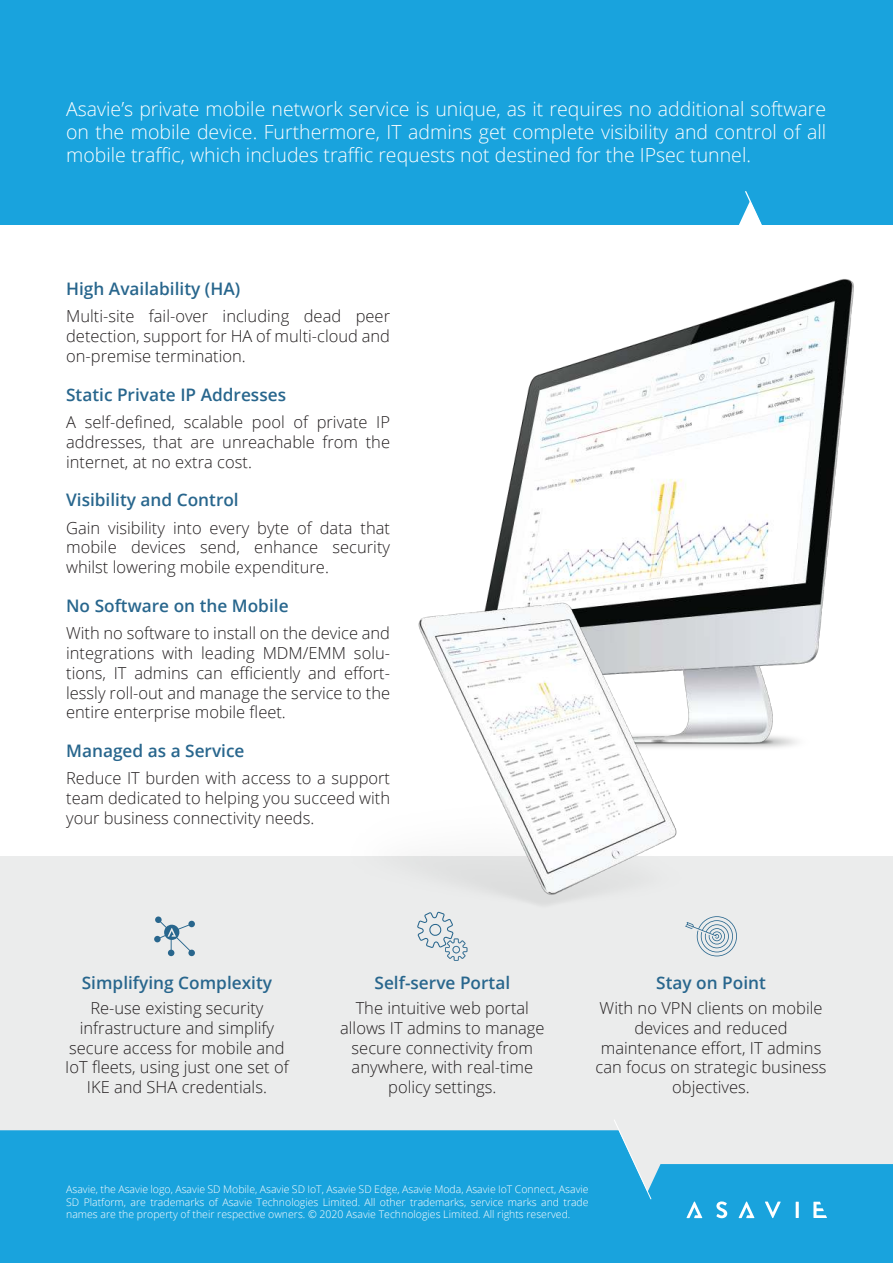
<style>
.page{position:relative;width:893px;height:1263px;background:#fff}
.page>*{position:absolute;margin:0;border:0;box-sizing:border-box;transform-origin:0 0}
.t1{font:300 19.5px/23.4px "Open Sans";color:#fff;text-align:justify}
.t2{font:600 17.25px "Open Sans";color:#28668d}
.t3{font:300 16.5px/19.8px "Open Sans";color:#231f20;text-align:justify}
.t4{font:300 10.5px/12.6px "Open Sans";color:#fff;text-align:justify}
</style>
<div class="page">
<div style="left:0;top:0;width:893px;height:225px;background:#19a3dd"></div>
<svg style="left:744px;top:190px;width:75px;height:35px;background:#30ace0"></svg>
<div style="left:0;top:856px;width:893px;height:354px;background:#ebecec"></div>
<svg style="left:417px;top:934px;width:50px;height:27px"></svg>
<svg style="left:696px;top:926px;width:41px;height:30px"></svg>
<svg style="left:0;top:1130px;width:893px;height:133px;background:#28a8de"></svg>
<svg style="left:613px;top:1120px;width:39px;height:80px"></svg>
<img style="left:491px;top:279px;width:363px;height:469px">
<img style="left:417px;top:579px;width:317px;height:355px">
<svg style="left:154px;top:916px;width:41px;height:40px"></svg>
<svg style="left:739px;top:1201px;width:15px;height:17px"></svg>
<svg style="left:686px;top:1201px;width:16px;height:17px"></svg>
<svg style="left:716px;top:1201px;width:11px;height:17px"></svg>
<hr style="left:796px;top:1202px;width:3px;height:16px;background:#fff">
<svg style="left:813px;top:1202px;width:14px;height:16px"></svg>
<svg style="left:765px;top:1201px;width:16px;height:17px"></svg>
<p class="t1" style="left:66px;top:99px;width:762px">Asavie’s private mobile network service is unique, as it requires no additional software on the mobile device. Furthermore, IT admins get complete visibility and control of all mobile traffic, which includes traffic requests not destined for the IPsec tunnel.</p>
<p class="t2" style="left:66px;top:282px;width:176px">High Availability (HA)</p>
<p class="t3" style="left:66px;top:308px;width:325px">Multi-site fail-over including dead peer detection, support for HA of multi-cloud and on-premise termination.</p>
<p class="t2" style="left:66px;top:387px;width:221px">Static Private IP Addresses</p>
<p class="t3" style="left:66px;top:414px;width:325px">A self-defined, scalable pool of private IP addresses, that are unreachable from the internet, at no extra cost.</p>
<p class="t2" style="left:66px;top:493px;width:174px">Visibility and Control</p>
<p class="t3" style="left:66px;top:519px;width:325px">Gain visibility into every byte of data that mobile devices send, enhance security whilst lowering mobile expenditure.</p>
<p class="t2" style="left:66px;top:599px;width:224px">No Software on the Mobile</p>
<p class="t3" style="left:66px;top:625px;width:325px">With no software to install on the device and integrations with leading MDM/EMM solu&shy;tions, IT admins can efficiently and effort&shy;lessly roll-out and manage the service to the entire enterprise mobile fleet.</p>
<p class="t2" style="left:66px;top:744px;width:180px">Managed as a Service</p>
<p class="t3" style="left:66px;top:770px;width:325px">Reduce IT burden with access to a support team dedicated to helping you succeed with your business connectivity needs.</p>
<p class="t2" style="left:82px;top:976px;width:192px">Simplifying Complexity</p>
<p class="t3" style="left:65px;top:1000px;width:225px;text-align:center">Re-use existing security infrastructure and simplify secure access for mobile and<br>IoT fleets, using just one set of<br>IKE and SHA credentials.</p>
<p class="t2" style="left:374px;top:976px;width:137px">Self-serve Portal</p>
<p class="t3" style="left:340px;top:1000px;width:206px;text-align:center">The intuitive web portal allows IT admins to manage secure connectivity from anywhere, with real-time policy settings.</p>
<p class="t2" style="left:656px;top:976px;width:111px">Stay on Point</p>
<p class="t3" style="left:596px;top:1000px;width:233px;text-align:center">With no VPN clients on mobile devices and reduced maintenance effort, IT admins can focus on strategic business objectives.</p>
<p class="t4" style="left:66px;top:1184px;width:524px">Asavie, the Asavie logo, Asavie SD Mobile, Asavie SD IoT, Asavie SD Edge, Asavie Moda, Asavie IoT Connect, Asavie SD Platform, are trademarks of Asavie Technologies Limited. All other trademarks, service marks and trade names are the property of their respective owners. © 2020 Asavie Technologies Limited. All rights reserved.</p>
</div>
